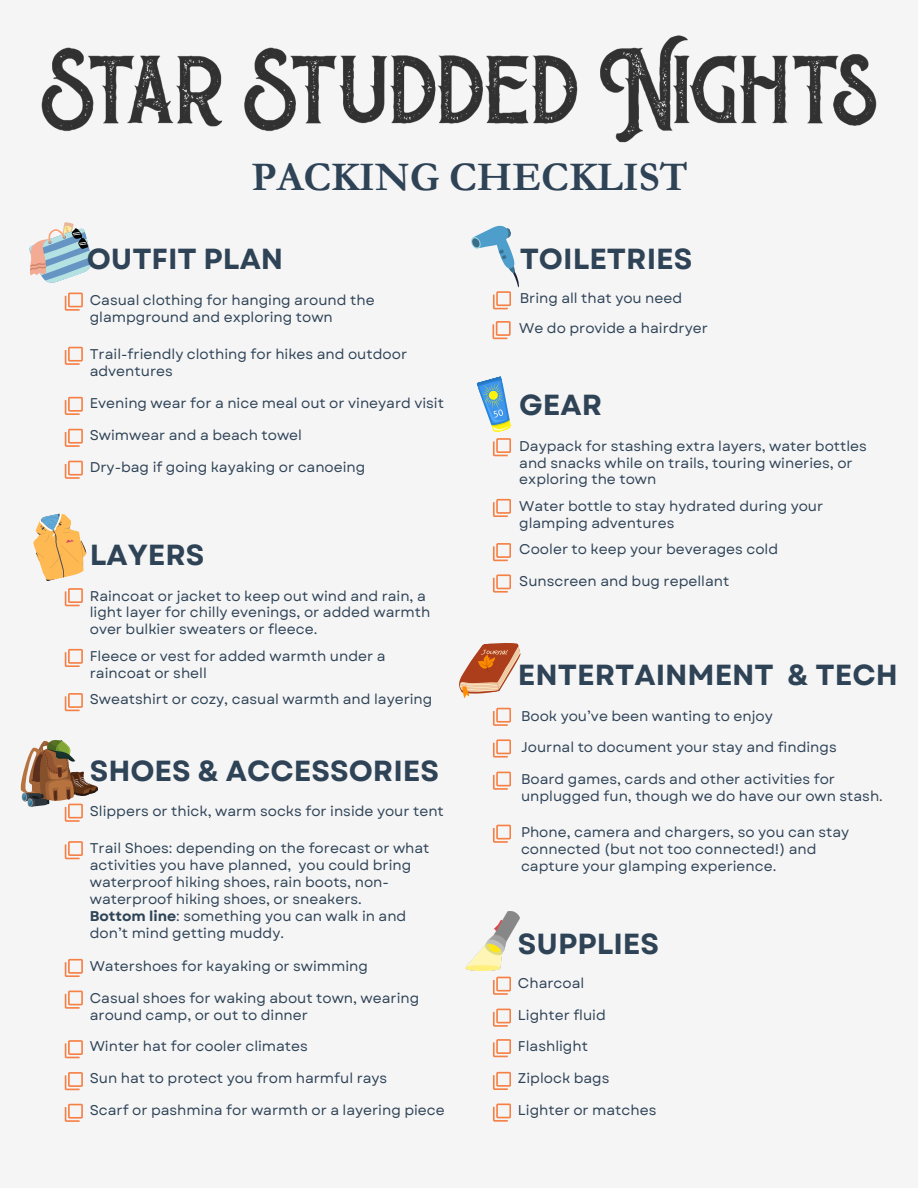
<style>
.page{position:relative;width:918px;height:1188px;background:#f5f5f5}
.page>*{position:absolute;margin:0;border:0;box-sizing:border-box;transform-origin:0 0}
.t1{font:700 40.95px "Garamond";color:#2f4357}
.t2{font:700 29.1px "Garet";color:#2f4357}
.t3{font:14.1px/16.8px "Garet";color:#2f4357}
.s1{font-weight:700}
</style>
<div class="page">
<svg style="left:65px;top:293px;width:18px;height:18px"></svg>
<svg style="left:493px;top:708px;width:18px;height:18px"></svg>
<svg style="left:493px;top:977px;width:18px;height:18px"></svg>
<svg style="left:65px;top:429px;width:18px;height:18px"></svg>
<svg style="left:65px;top:693px;width:18px;height:18px"></svg>
<svg style="left:493px;top:825px;width:18px;height:18px"></svg>
<svg style="left:493px;top:1039px;width:18px;height:18px"></svg>
<svg style="left:65px;top:1040px;width:18px;height:18px"></svg>
<svg style="left:65px;top:347px;width:18px;height:18px"></svg>
<svg style="left:65px;top:649px;width:18px;height:18px"></svg>
<svg style="left:65px;top:461px;width:18px;height:18px"></svg>
<svg style="left:65px;top:841px;width:18px;height:18px"></svg>
<svg style="left:65px;top:1072px;width:18px;height:18px"></svg>
<svg style="left:65px;top:397px;width:18px;height:18px"></svg>
<svg style="left:493px;top:772px;width:18px;height:18px"></svg>
<svg style="left:493px;top:1009px;width:18px;height:18px"></svg>
<svg style="left:65px;top:991px;width:18px;height:18px"></svg>
<svg style="left:29px;top:222px;width:63px;height:61px"></svg>
<svg style="left:33px;top:513px;width:54px;height:93px"></svg>
<svg style="left:20px;top:740px;width:78px;height:82px"></svg>
<svg style="left:65px;top:1104px;width:18px;height:18px"></svg>
<svg style="left:65px;top:959px;width:18px;height:18px"></svg>
<svg style="left:471px;top:225px;width:48px;height:84px"></svg>
<svg style="left:493px;top:543px;width:18px;height:18px"></svg>
<svg style="left:493px;top:499px;width:18px;height:18px"></svg>
<svg style="left:476px;top:376px;width:35px;height:80px"></svg>
<svg style="left:493px;top:574px;width:18px;height:18px"></svg>
<svg style="left:493px;top:739px;width:18px;height:18px"></svg>
<svg style="left:459px;top:643px;width:62px;height:55px"></svg>
<img style="left:466px;top:911px;width:54px;height:60px">
<svg style="left:493px;top:1104px;width:18px;height:18px"></svg>
<svg style="left:493px;top:1072px;width:18px;height:18px"></svg>
<img style="left:41px;top:35px;width:836px;height:108px">
<svg style="left:493px;top:321px;width:18px;height:18px"></svg>
<p class="t1" style="left:252px;top:149px;width:438px">PACKING CHECKLIST</p>
<p class="t2" style="left:87px;top:238px;width:198px">OUTFIT PLAN</p>
<p class="t2" style="left:520px;top:237px;width:174px">TOILETRIES</p>
<p class="t3" style="left:90px;top:292px;width:286px">Casual clothing for hanging around the glampground and exploring town</p>
<p class="t3" style="left:520px;top:289px;width:164px">Bring all that you need</p>
<p class="t3" style="left:519px;top:319px;width:190px">We do provide a hairdryer</p>
<p class="t3" style="left:90px;top:346px;width:319px">Trail-friendly clothing for hikes and outdoor adventures</p>
<p class="t3" style="left:90px;top:395px;width:356px">Evening wear for a nice meal out or vineyard visit</p>
<p class="t3" style="left:90px;top:427px;width:214px">Swimwear and a beach towel</p>
<p class="t3" style="left:90px;top:458px;width:277px">Dry-bag if going kayaking or canoeing</p>
<p class="t2" style="left:90px;top:534px;width:116px">LAYERS</p>
<p class="t3" style="left:90px;top:587px;width:342px">Raincoat or jacket to keep out wind and rain, a light layer for chilly evenings, or added warmth over bulkier sweaters or fleece.</p>
<p class="t3" style="left:90px;top:648px;width:297px">Fleece or vest for added warmth under a raincoat or shell</p>
<p class="t3" style="left:90px;top:691px;width:344px">Sweatshirt or cozy, casual warmth and layering</p>
<p class="t2" style="left:90px;top:750px;width:351px">SHOES &amp; ACCESSORIES</p>
<p class="t3" style="left:90px;top:803px;width:356px">Slippers or thick, warm socks for inside your tent</p>
<h1 class="t3" style="left:90px;top:840px;width:341px">Trail Shoes: depending on the forecast or what</h1>
<p class="t3" style="left:90px;top:857px;width:323px">activities you have planned, you could bring</p>
<h2 class="t3" style="left:90px;top:874px;width:301px">waterproof hiking shoes, rain boots, non-</h2>
<p class="t3" style="left:90px;top:891px;width:274px">waterproof hiking shoes, or sneakers.</p>
<p class="t3" style="left:90px;top:907px;width:318px"><span class="s1">Bottom line</span>: something you can walk in and</p>
<p class="t3" style="left:90px;top:924px;width:196px">don’t mind getting muddy.</p>
<p class="t3" style="left:90px;top:958px;width:280px">Watershoes for kayaking or swimming</p>
<h2 class="t3" style="left:90px;top:990px;width:331px">Casual shoes for waking about town, wearing</h2>
<p class="t3" style="left:90px;top:1007px;width:220px">around camp, or out to dinner</p>
<p class="t3" style="left:90px;top:1038px;width:220px">Winter hat for cooler climates</p>
<p class="t3" style="left:90px;top:1070px;width:299px">Sun hat to protect you from harmful rays</p>
<p class="t3" style="left:90px;top:1102px;width:357px">Scarf or pashmina for warmth or a layering piece</p>
<p class="t2" style="left:519px;top:384px;width:84px">GEAR</p>
<p class="t3" style="left:519px;top:437px;width:349px">Daypack for stashing extra layers, water bottles and snacks while on trails, touring wineries, or exploring the town</p>
<p class="t3" style="left:519px;top:498px;width:306px">Water bottle to stay hydrated during your glamping adventures</p>
<p class="t3" style="left:519px;top:541px;width:260px">Cooler to keep your beverages cold</p>
<h2 class="t3" style="left:519px;top:573px;width:212px">Sunscreen and bug repellant</h2>
<h2 class="t2" style="left:518px;top:654px;width:382px">ENTERTAINMENT &amp; TECH</h2>
<p class="t3" style="left:521px;top:708px;width:253px">Book you’ve been wanting to enjoy</p>
<p class="t3" style="left:521px;top:739px;width:317px">Journal to document your stay and findings</p>
<p class="t3" style="left:521px;top:771px;width:363px">Board games, cards and other activities for unplugged fun, though we do have our own stash.</p>
<p class="t3" style="left:521px;top:824px;width:330px">Phone, camera and chargers, so you can stay connected (but not too connected!) and capture your glamping experience.</p>
<p class="t2" style="left:518px;top:923px;width:143px">SUPPLIES</p>
<p class="t3" style="left:518px;top:975px;width:68px">Charcoal</p>
<p class="t3" style="left:518px;top:1006px;width:89px">Lighter fluid</p>
<p class="t3" style="left:518px;top:1038px;width:72px">Flashlight</p>
<p class="t3" style="left:518px;top:1070px;width:93px">Ziplock bags</p>
<h2 class="t3" style="left:518px;top:1102px;width:140px">Lighter or matches</h2>
</div>
